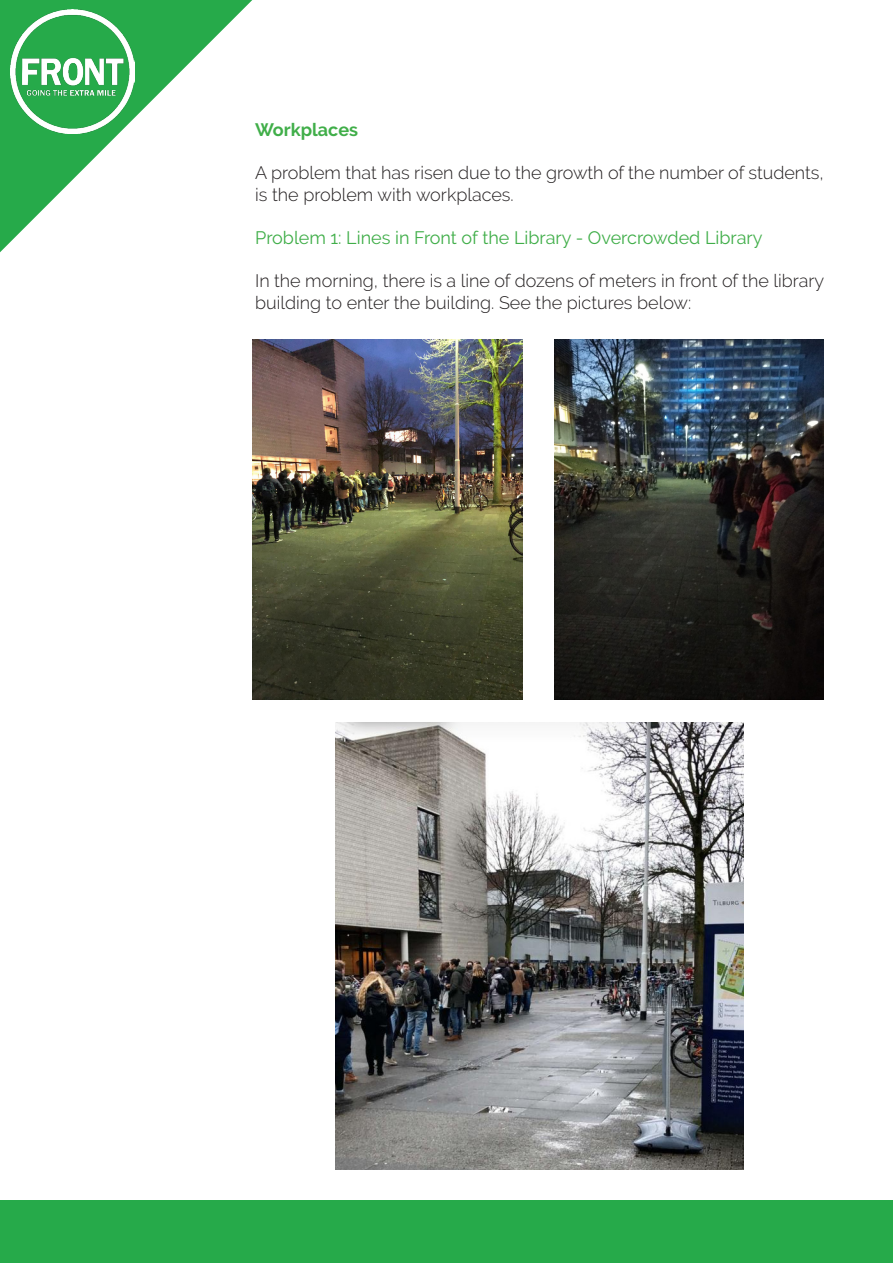
<style>
.page{position:relative;width:893px;height:1263px;background:#fff}
.page>*{position:absolute;margin:0;border:0;box-sizing:border-box;transform-origin:0 0}
.t1{font:300 18px/21.6px "Raleway";color:#231f20}
.t2{font:18px "Raleway";color:#40ae49}
.t3{font:700 18px "Raleway";color:#40ae49}
</style>
<div class="page">
<div style="left:0;top:1200px;width:893px;height:63px;background:#26aa4a"></div>
<svg style="left:0;top:0;width:252px;height:252px"></svg>
<img style="left:11px;top:10px;width:124px;height:124px">
<img style="left:252px;top:339px;width:270px;height:360px">
<img style="left:335px;top:722px;width:408px;height:447px">
<img style="left:554px;top:339px;width:270px;height:360px">
<p class="t3" style="left:255px;top:119px;width:104px">Workplaces</p>
<p class="t1" style="left:255px;top:162px;width:570px">A problem that has risen due to the growth of the number of students, is the problem with workplaces.</p>
<p class="t2" style="left:255px;top:227px;width:509px">Problem 1: Lines in Front of the Library - Overcrowded Library</p>
<p class="t1" style="left:255px;top:270px;width:571px">In the morning, there is a line of dozens of meters in front of the library building to enter the building. See the pictures below:</p>
</div>
